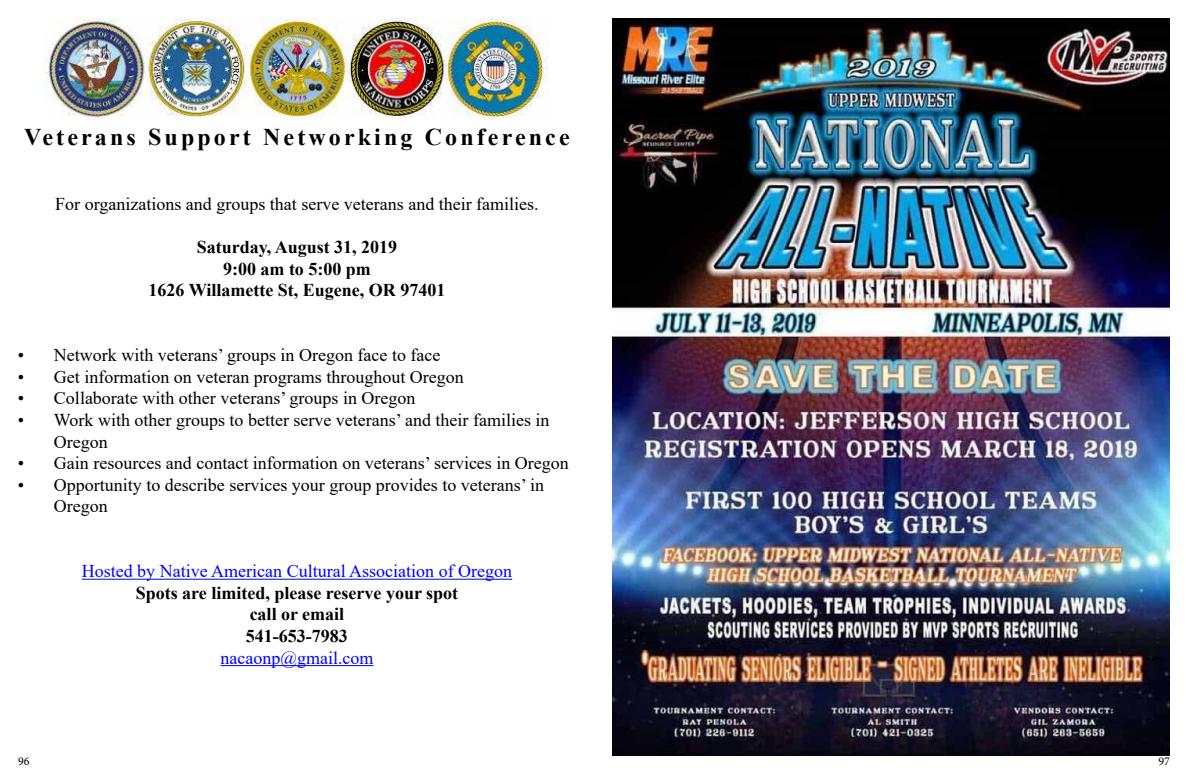
<style>
.page{position:relative;width:1188px;height:774px;background:#fff}
.page>*{position:absolute;margin:0;border:0;box-sizing:border-box;transform-origin:0 0}
.t1{font:700 24px "Times New Roman";letter-spacing:.13em;color:#000}
.t2{font:18px/21.6px "Times New Roman";color:#000}
.t3{font:700 18px/21.6px "Times New Roman";color:#000;text-align:center}
.t4{font:18px "Times New Roman";color:#00f}
.t5{font:12px "Minion Pro";color:#000}
</style>
<div class="page">
<img style="left:44px;top:18px;width:504px;height:100px">
<hr style="left:82px;top:579px;width:430px;height:1px;background:#00f">
<hr style="left:220px;top:665px;width:154px;height:1px;background:#00f">
<img style="left:612px;top:18px;width:558px;height:738px">
<h1 class="t1" style="left:24px;top:120px;width:547px">Veterans Support Networking Conference</h1>
<p class="t2" style="left:55px;top:193px;width:485px">For organizations and groups that serve veterans and their families.</p>
<p class="t3" style="left:149px;top:236px;width:298px">Saturday, August 31, 2019<br>9:00 am to 5:00 pm<br>1626 Willamette St, Eugene, OR 97401</p>
<p class="t2" style="left:18px;top:344px;width:424px">• Network with veterans’ groups in Oregon face to face</p>
<p class="t2" style="left:18px;top:365px;width:447px">• Get information on veteran programs throughout Oregon</p>
<p class="t2" style="left:18px;top:387px;width:399px">• Collaborate with other veterans’ groups in Oregon</p>
<p class="t2" style="left:54px;top:409px;width:497px;text-indent:-36px">• Work with other groups to better serve veterans’ and their families in<br>Oregon</p>
<p class="t2" style="left:18px;top:452px;width:552px">• Gain resources and contact information on veterans’ services in Oregon</p>
<p class="t2" style="left:54px;top:473px;width:492px;text-indent:-36px">• Opportunity to describe services your group provides to veterans’ in<br>Oregon</p>
<p class="t4" style="left:82px;top:559px;width:432px">Hosted by Native American Cultural Association of Oregon</p>
<p class="t3" style="left:136px;top:582px;width:324px">Spots are limited, please reserve your spot call or email<br>541-653-7983</p>
<p class="t4" style="left:220px;top:645px;width:155px">nacaonp@gmail.com</p>
<p class="t5" style="left:18px;top:753px;width:13px">96</p>
<p class="t5" style="left:1158px;top:753px;width:13px">97</p>
</div>
